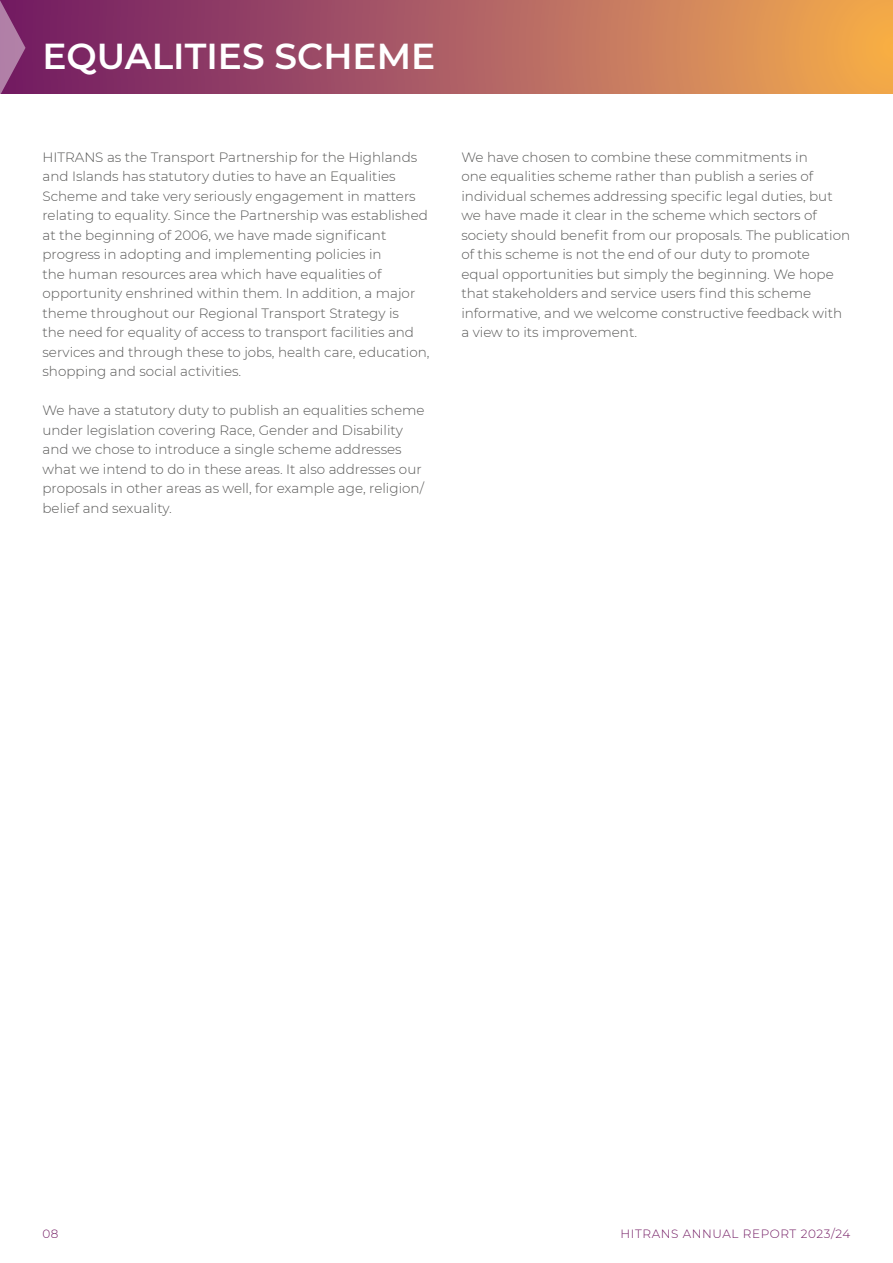
<style>
.page{position:relative;width:893px;height:1263px;background:#fff}
.page>*{position:absolute;margin:0;border:0;box-sizing:border-box;transform-origin:0 0}
.t1{font:600 36px "Montserrat";color:#fff}
.t2{font:300 13.5px/19.5px "Montserrat";color:#575756}
.t3{font:300 12px "Montserrat";letter-spacing:.05em;color:#711861}
</style>
<div class="page">
<div style="left:0;top:0;width:893px;height:93px;background:linear-gradient(to right,#6d176c,#f3ab54)"></div>
<svg style="left:0;top:0;width:26px;height:94px;background:#924d83"></svg>
<h1 class="t1" style="left:43px;top:31px;width:394px">EQUALITIES SCHEME</h1>
<p class="t2" style="left:43px;top:147px;width:389px">HITRANS as the Transport Partnership for the Highlands and Islands has statutory duties to have an Equalities Scheme and take very seriously engagement in matters relating to equality. Since the Partnership was established at the beginning of 2006, we have made significant progress in adopting and implementing policies in<br>the human resources area which have equalities of opportunity enshrined within them. In addition, a major theme throughout our Regional Transport Strategy is<br>the need for equality of access to transport facilities and services and through these to jobs, health care, education, shopping and social activities.</p>
<p class="t2" style="left:43px;top:400px;width:384px">We have a statutory duty to publish an equalities scheme under legislation covering Race, Gender and Disability and we chose to introduce a single scheme addresses what we intend to do in these areas. It also addresses our proposals in other areas as well, for example age, religion/ belief and sexuality.</p>
<p class="t2" style="left:461px;top:147px;width:390px">We have chosen to combine these commitments in<br>one equalities scheme rather than publish a series of individual schemes addressing specific legal duties, but we have made it clear in the scheme which sectors of society should benefit from our proposals. The publication of this scheme is not the end of our duty to promote equal opportunities but simply the beginning. We hope that stakeholders and service users find this scheme informative, and we welcome constructive feedback with a view to its improvement.</p>
<p class="t3" style="left:43px;top:1225px;width:17px">08</p>
<p class="t3" style="left:621px;top:1225px;width:231px">HITRANS ANNUAL REPORT 2023/24</p>
</div>
